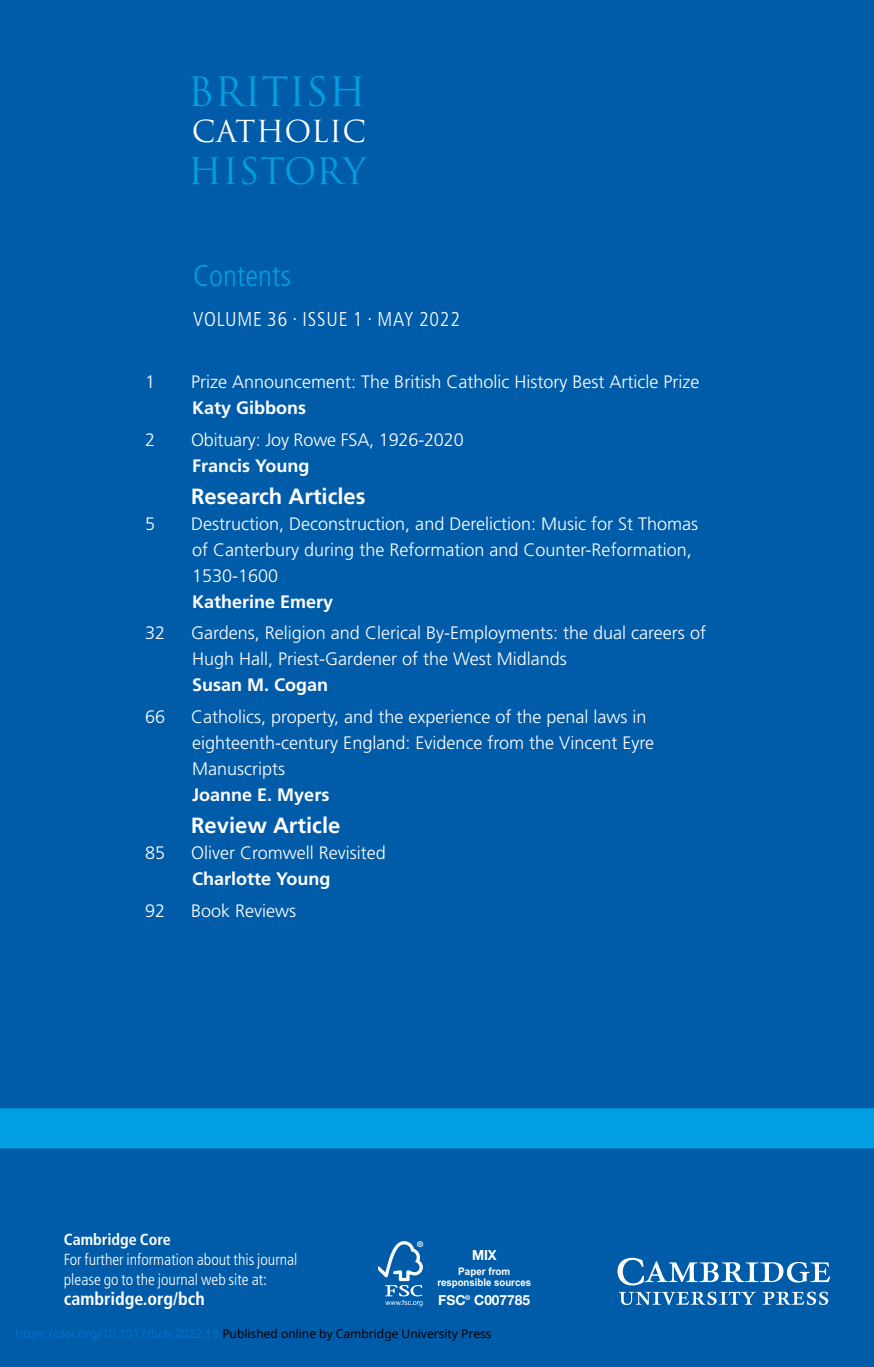
<style>
.page{position:relative;width:874px;height:1367px;background:#fff}
.page>*{position:absolute;margin:0;border:0;box-sizing:border-box;transform-origin:0 0}
.t1{font:39.4px "Trajan";color:#009fe2}
.t2{font:35.4px "Trajan";letter-spacing:.01em;color:#009fe2}
.t3{font:300 condensed 30px "Frutiger LT Std";color:#009fe2}
.t4{font:29.6px "Trajan";letter-spacing:.005em;color:#fff}
.t5{font:700 22px "Frutiger LT Std";color:#fff}
.t6{font:300 condensed 20px "Frutiger LT Std";letter-spacing:.04em;color:#fff}
.t7{font:300 18px/26px "Frutiger LT Std";color:#fff}
.t8{font:700 18px "Frutiger LT Std";color:#fff}
.t9{font:700 condensed 18px "Frutiger LT Std";color:#fff}
.t10{font:300 condensed 16px/20px "Frutiger LT Std";color:#fff}
.t11{font:700 condensed 16px "Frutiger LT Std";color:#fff}
.t12{font:700 14px "Helvetica Neue";color:#fff}
.t13{font:700 14px "Helvetica Neue";color:#fff;scale:.95 1}
.t14{font:12px "Noto Sans";color:#000}
.t15{font:700 10.6px "Arial";color:#fff;scale:.91 1}
.t16{font:700 10.4px "Arial";color:#fff;scale:.95 1}
.t17{font:700 7.8px "Helvetica Neue";color:#fff}
.s1{font-size:13.8px}
.s2{color:#0172cf}
</style>
<div class="page">
<div style="left:0;top:0;width:873px;height:1366px;background:#005ca8"></div>
<svg style="left:617px;top:1257px;width:212px;height:47px"></svg>
<svg style="left:378px;top:1241px;width:44px;height:65px"></svg>
<div style="left:0;top:1108px;width:873px;height:40px;background:#009fe2"></div>
<h1 class="t1" style="left:187px;top:68px;width:180px">BRITISH</h1>
<h3 class="t4" style="left:192px;top:113px;width:176px">CATHOLIC</h3>
<h2 class="t2" style="left:188px;top:150px;width:179px">HISTORY</h2>
<h3 class="t3" style="left:193px;top:259px;width:99px">Contents</h3>
<p class="t6" style="left:193px;top:308px;width:268px">Volume 36 . Issue 1 . MAY 2022</p>
<p class="t7" style="left:145px;top:369px;width:12px">1</p>
<p class="t7" style="left:191px;top:369px;width:510px">Prize Announcement: The British Catholic History Best Article Prize</p>
<p class="t8" style="left:192px;top:397px;width:116px">Katy Gibbons</p>
<p class="t7" style="left:145px;top:427px;width:12px">2</p>
<p class="t7" style="left:191px;top:427px;width:274px">Obituary: Joy Rowe FSA, 1926-2020</p>
<p class="t8" style="left:192px;top:455px;width:119px">Francis Young</p>
<p class="t5" style="left:191px;top:483px;width:176px">Research Articles</p>
<p class="t7" style="left:145px;top:511px;width:12px">5</p>
<p class="t7" style="left:191px;top:511px;width:508px">Destruction, Deconstruction, and Dereliction: Music for St Thomas of Canterbury during the Reformation and Counter-Reformation,<br>1530-1600</p>
<p class="t8" style="left:192px;top:591px;width:143px">Katherine Emery</p>
<p class="t7" style="left:145px;top:620px;width:22px">32</p>
<p class="t7" style="left:191px;top:620px;width:516px">Gardens, Religion and Clerical By-Employments: the dual careers of<br>Hugh Hall, Priest-Gardener of the West Midlands</p>
<p class="t8" style="left:192px;top:674px;width:138px">Susan M. Cogan</p>
<p class="t7" style="left:145px;top:704px;width:22px">66</p>
<p class="t7" style="left:191px;top:704px;width:464px">Catholics, property, and the experience of the penal laws in eighteenth-century England: Evidence from the Vincent Eyre<br>Manuscripts</p>
<p class="t8" style="left:192px;top:784px;width:139px">Joanne E. Myers</p>
<p class="t5" style="left:191px;top:812px;width:151px">Review Article</p>
<p class="t7" style="left:145px;top:840px;width:22px">85</p>
<p class="t7" style="left:191px;top:840px;width:196px">Oliver Cromwell Revisited</p>
<p class="t8" style="left:192px;top:868px;width:140px">Charlotte Young</p>
<p class="t7" style="left:145px;top:897px;width:22px">92</p>
<p class="t7" style="left:191px;top:897px;width:107px">Book Reviews</p>
<p class="t11" style="left:64px;top:1230px;width:108px">Cambridge Core</p>
<p class="t10" style="left:64px;top:1249px;width:235px">For further information about this journal please go to the journal web site at:</p>
<p class="t9" style="left:64px;top:1288px;width:142px">cambridge.org/bch</p>
<p class="t17" style="left:417px;top:1239px;width:8px">®</p>
<p class="t13" style="left:472px;top:1245px;width:28px">MIX</p>
<p class="t16" style="left:458px;top:1264px;width:56px">Paper from</p>
<p class="t15" style="left:437px;top:1274px;width:104px">responsible sources</p>
<p class="t12" style="left:438px;top:1291px;width:93px"><span class="s1">FSC</span><sup>®</sup> C007785</p>
<p class="t14" style="left:16px;top:1325px;width:477px"><span class="s2">https://doi.org/10.1017/bch.2022.19</span> Published online by Cambridge University Press</p>
</div>
